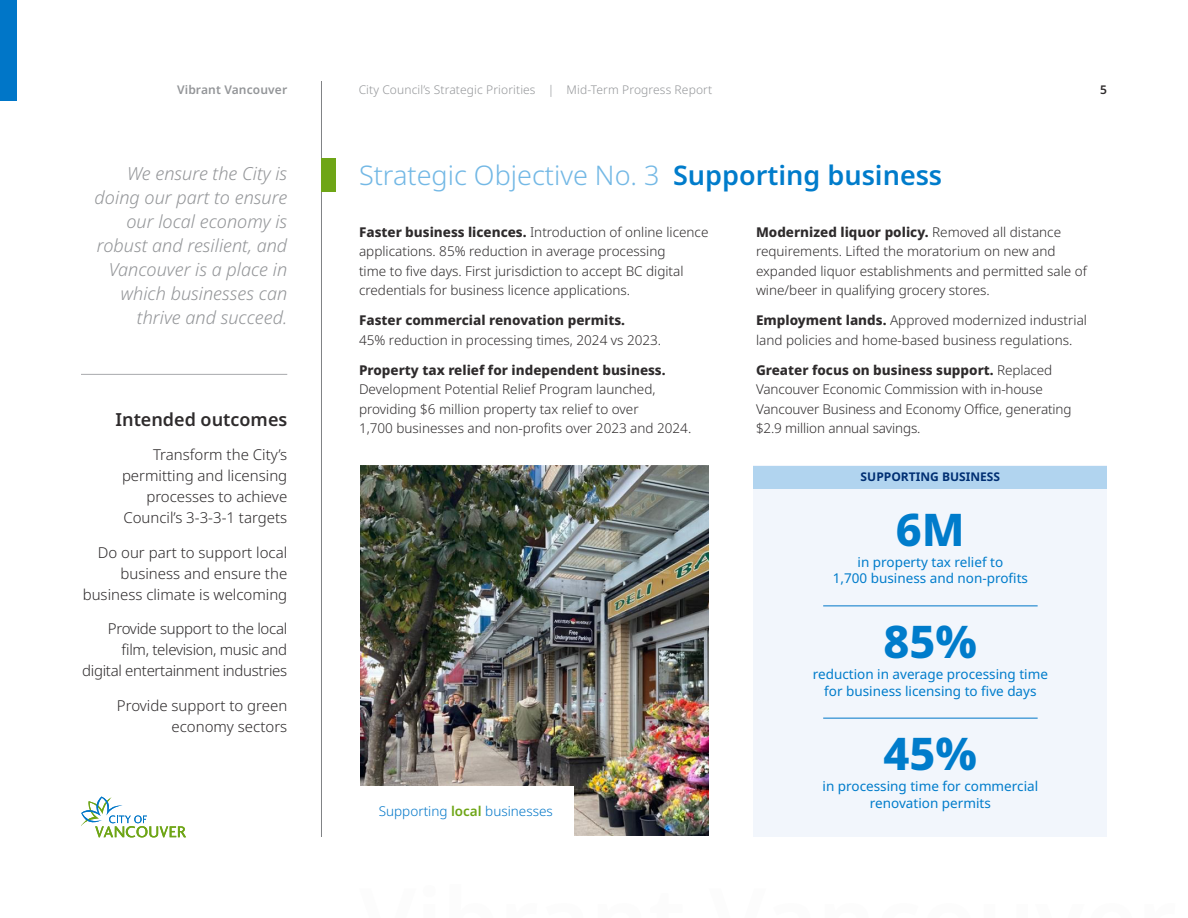
<style>
.page{position:relative;width:1188px;height:918px;background:#fff}
.page>*{position:absolute;margin:0;border:0;box-sizing:border-box;transform-origin:0 0}
._9_-_Large_Callout{font:800 45px "Noto Sans";color:#007ccb}
._1_-_Title__D{font:300 27px "Noto Sans";color:#73b8e5}
._2_-_Subtitle__D{font:italic 300 18px/24px "Noto Sans";color:#939598;text-align:right}
._3_-_Heading__D{font:600 18px "Noto Sans";color:#2e2b2c}
._4_-_Goals__D{font:300 15px/21px "Noto Sans";color:#2e2b2c;text-align:right}
._4_-_Goals__D-2{font:300 15px/21px "Noto Sans";letter-spacing:-.02em;color:#2e2b2c;text-align:right}
._6_-_Body__D{font:300 13.5px/19.5px "Noto Sans";color:#2e2b2c}
._9_-_Small_Callout{font:13.5px/16.5px "Noto Sans";color:#007ccb;text-align:center}
._8_-_Caption__D{font:300 13.5px "Noto Sans";color:#0076c8}
.t1{font:300 12px "Noto Sans";letter-spacing:.01em;color:#939598}
._5_-_Line_Break__O{font:700 12px "Noto Sans";color:#002f73}
.t2{font:600 12px "Noto Sans";letter-spacing:.01em;color:#939598}
.t3{font:600 12px "Noto Sans";color:#2e2b2c}
.s1{font-weight:600;color:#007ccb}
.s2{font-weight:800}
.s3{font-weight:600;color:#6ea516}
</style>
<div class="page">
<hr style="left:321px;top:81px;width:1px;height:756px;background:#808285">
<div style="left:322px;top:158px;width:14px;height:34px;background:#6ea516"></div>
<div style="left:754px;top:466px;width:353px;height:371px;background:#f2f6fc"></div>
<hr style="left:81px;top:374px;width:206px;height:1px;background:#a8a9ad">
<img style="left:360px;top:466px;width:348px;height:369px">
<div style="left:359px;top:786px;width:215px;height:51px;background:#fff"></div>
<hr style="left:823px;top:606px;width:215px;height:1px;background:#0076c8">
<hr style="left:823px;top:718px;width:215px;height:1px;background:#0076c8">
<div style="left:754px;top:466px;width:353px;height:22px;background:#b1d4ef"></div>
<svg style="left:81px;top:797px;width:105px;height:40px"></svg>
<div style="left:0;top:0;width:16px;height:101px;background:#0076c8"></div>
<p class="t2" style="left:177px;top:81px;width:112px">Vibrant Vancouver</p>
<p class="t1" style="left:359px;top:81px;width:355px">City Council’s Strategic Priorities | Mid-Term Progress Report</p>
<p class="t3" style="left:1100px;top:81px;width:8px">5</p>
<p class="_2_-_Subtitle__D" style="left:127px;top:162px;width:162px">We ensure the City is</p>
<p class="_1_-_Title__D" style="left:359px;top:156px;width:585px">Strategic Objective No. 3 <span class="s1">Supporting business</span></p>
<p class="_2_-_Subtitle__D" style="left:95px;top:186px;width:194px">doing our part to ensure our local economy is robust and resilient, and<br>Vancouver is a place in which businesses can thrive and succeed.</p>
<p class="_6_-_Body__D" style="left:359px;top:222px;width:351px"><span class="s2">Faster business licences.</span> Introduction of online licence applications. 85% reduction in average processing<br>time to five days. First jurisdiction to accept BC digital credentials for business licence applications.</p>
<p class="_6_-_Body__D" style="left:359px;top:311px;width:304px"><span class="s2">Faster commercial renovation permits.<br></span>45% reduction in processing times, 2024 vs 2023.</p>
<p class="_6_-_Body__D" style="left:359px;top:360px;width:334px"><span class="s2">Property tax relief for independent business.<br></span>Development Potential Relief Program launched, providing $6 million property tax relief to over<br>1,700 businesses and non-profits over 2023 and 2024.</p>
<p class="_6_-_Body__D" style="left:756px;top:223px;width:333px"><span class="s2">Modernized liquor policy.</span> Removed all distance requirements. Lifted the moratorium on new and expanded liquor establishments and permitted sale of wine/beer in qualifying grocery stores.</p>
<p class="_6_-_Body__D" style="left:756px;top:311px;width:333px"><span class="s2">Employment lands.</span> Approved modernized industrial land policies and home-based business regulations.</p>
<p class="_6_-_Body__D" style="left:756px;top:361px;width:317px"><span class="s2">Greater focus on business support.</span> Replaced Vancouver Economic Commission with in-house Vancouver Business and Economy Office, generating $2.9 million annual savings.</p>
<p class="_3_-_Heading__D" style="left:115px;top:407px;width:173px">Intended outcomes</p>
<p class="_4_-_Goals__D" style="left:122px;top:445px;width:167px">Transform the City’s permitting and licensing processes to achieve<br>Council’s 3-3-3-1 targets</p>
<p class="_4_-_Goals__D" style="left:83px;top:542px;width:206px">Do our part to support local business and ensure the business climate is welcoming</p>
<p class="_4_-_Goals__D-2" style="left:82px;top:619px;width:207px">Provide support to the local film, television, music and digital entertainment industries</p>
<p class="_4_-_Goals__D" style="left:117px;top:695px;width:172px">Provide support to green economy sectors</p>
<p class="_5_-_Line_Break__O" style="left:861px;top:469px;width:141px">SUPPORTING BUSINESS</p>
<p class="_9_-_Large_Callout" style="left:896px;top:497px;width:70px">6M</p>
<p class="_9_-_Small_Callout" style="left:833px;top:554px;width:197px">in property tax relief to<br>1,700 business and non-profits</p>
<p class="_9_-_Large_Callout" style="left:884px;top:609px;width:95px">85%</p>
<p class="_9_-_Small_Callout" style="left:813px;top:666px;width:237px">reduction in average processing time for business licensing to five days</p>
<p class="_9_-_Large_Callout" style="left:884px;top:721px;width:95px">45%</p>
<p class="_9_-_Small_Callout" style="left:823px;top:778px;width:217px">in processing time for commercial renovation permits</p>
<p class="_8_-_Caption__D" style="left:379px;top:801px;width:176px">Supporting <span class="s3">local</span> businesses</p>
</div>
